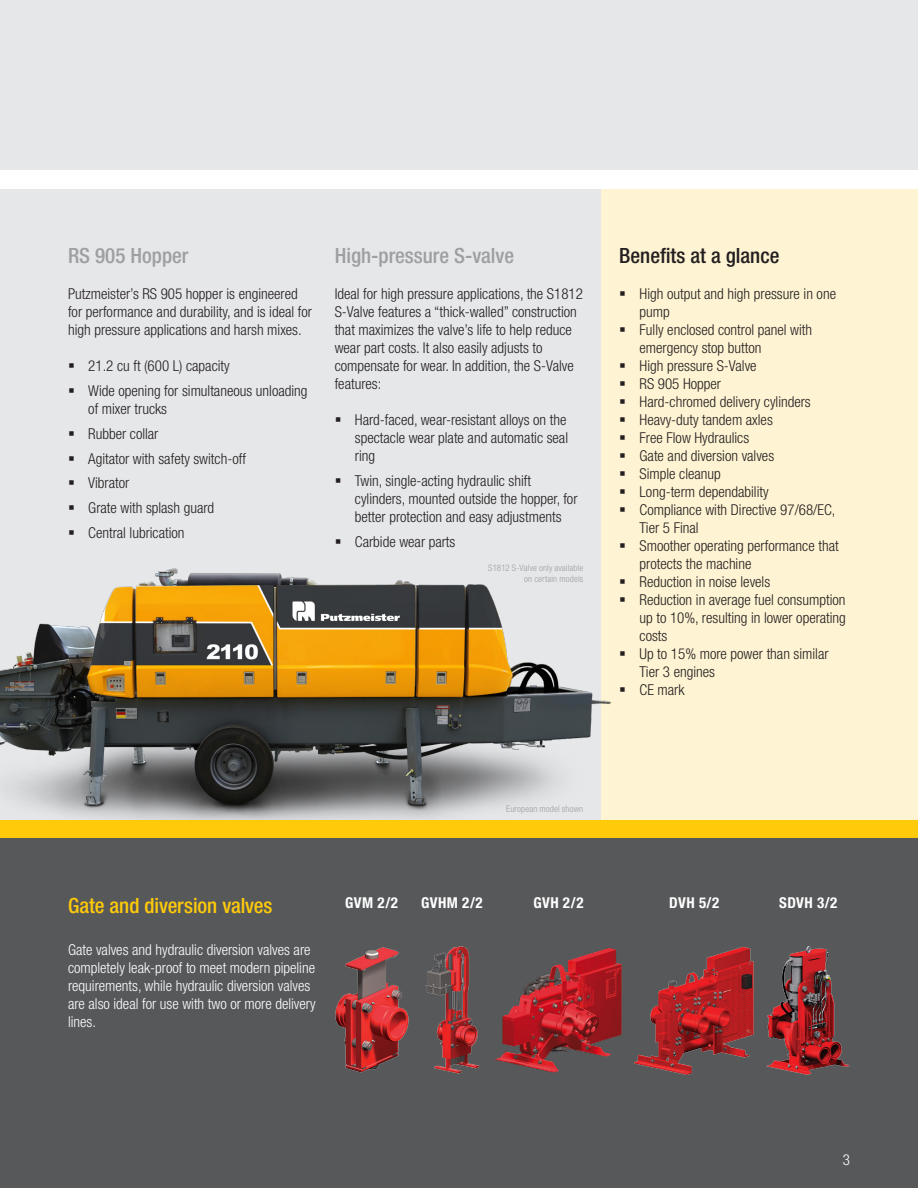
<style>
.page{position:relative;width:918px;height:1188px;background:#fff}
.page>*{position:absolute;margin:0;border:0;box-sizing:border-box;transform-origin:0 0}
.Page_Subheadline_-_Gray{font:500 condensed 21px "Helvetica Neue LT Std";color:#9d9fa2}
.subhead_grey{font:500 condensed 21px "Helvetica Neue LT Pro";letter-spacing:-.005em;color:#feca0a}
.Page_Subheadline_-_Black{font:500 condensed 21px "Helvetica Neue LT Std";color:#231f20}
.Page_Copy{font:300 condensed 15px/18px "Helvetica Neue LT Std";color:#231f20}
.Bullet_Copy_2{font:300 condensed 15px/18px "Helvetica Neue LT Std";color:#fff}
.copy_text_bold{font:700 condensed 15px "Helvetica Neue LT Pro";letter-spacing:.025em;color:#fff}
.Bullet_Copy{font:300 condensed 15px "Helvetica Neue LT Pro";color:#fff}
.t1{font:300 condensed 9px/10.8px "Helvetica Neue LT Std";letter-spacing:.015em;color:#9d9fa2;text-align:right}
</style>
<div class="page">
<div style="left:0;top:189px;width:615px;height:639px;background:#e6e7e9"></div>
<div style="left:601px;top:189px;width:317px;height:999px;background:#fef3d2"></div>
<img style="left:0;top:568px;width:621px;height:253px">
<div style="left:0;top:838px;width:918px;height:350px;background:#57585a"></div>
<div style="left:0;top:821px;width:918px;height:17px;background:#feca0a"></div>
<img style="left:425px;top:947px;width:54px;height:127px">
<img style="left:767px;top:947px;width:83px;height:128px">
<img style="left:335px;top:947px;width:74px;height:126px">
<img style="left:634px;top:947px;width:120px;height:127px">
<img style="left:495px;top:948px;width:127px;height:125px">
<p class="Page_Subheadline_-_Gray" style="left:68px;top:243px;width:122px">RS 905 Hopper</p>
<p class="Page_Copy" style="left:68px;top:285px;width:245px">Putzmeister’s RS 905 hopper is engineered for performance and durability, and is ideal for high pressure applications and harsh mixes.</p>
<p class="Page_Copy" style="left:88px;top:357px;width:143px">21.2 cu ft (600 L) capacity</p>
<p class="Page_Copy" style="left:88px;top:382px;width:221px">Wide opening for simultaneous unloading of mixer trucks</p>
<p class="Page_Copy" style="left:88px;top:424px;width:72px">Rubber collar</p>
<p class="Page_Copy" style="left:88px;top:449px;width:159px">Agitator with safety switch-off</p>
<p class="Page_Copy" style="left:88px;top:474px;width:43px">Vibrator</p>
<p class="Page_Copy" style="left:88px;top:499px;width:128px">Grate with splash guard</p>
<p class="Page_Copy" style="left:88px;top:523px;width:98px">Central lubrication</p>
<p class="Page_Subheadline_-_Gray" style="left:335px;top:243px;width:181px">High-pressure S-valve</p>
<p class="Page_Copy" style="left:335px;top:285px;width:250px">Ideal for high pressure applications, the S1812<br>S-Valve features a “thick-walled” construction that maximizes the valve’s life to help reduce wear part costs. It also easily adjusts to compensate for wear. In addition, the S-Valve features:</p>
<p class="Page_Copy" style="left:355px;top:411px;width:215px;text-align:justify">Hard-faced, wear-resistant alloys on the spectacle wear plate and automatic seal ring</p>
<p class="Page_Copy" style="left:355px;top:472px;width:224px">Twin, single-acting hydraulic shift cylinders, mounted outside the hopper, for better protection and easy adjustments</p>
<p class="Page_Copy" style="left:355px;top:532px;width:102px">Carbide wear parts</p>
<p class="t1" style="left:488px;top:562px;width:97px">S1812 S-Valve only available on certain models</p>
<p class="Page_Subheadline_-_Black" style="left:619px;top:243px;width:162px">Benefits at a glance</p>
<p class="Page_Copy" style="left:640px;top:285px;width:198px">High output and high pressure in one pump</p>
<p class="Page_Copy" style="left:640px;top:321px;width:174px">Fully enclosed control panel with emergency stop button</p>
<p class="Page_Copy" style="left:640px;top:357px;width:119px">High pressure S-Valve</p>
<p class="Page_Copy" style="left:640px;top:375px;width:83px">RS 905 Hopper</p>
<p class="Page_Copy" style="left:640px;top:393px;width:173px">Hard-chromed delivery cylinders</p>
<p class="Page_Copy" style="left:640px;top:411px;width:135px">Heavy-duty tandem axles</p>
<p class="Page_Copy" style="left:640px;top:429px;width:111px">Free Flow Hydraulics</p>
<p class="Page_Copy" style="left:640px;top:447px;width:136px">Gate and diversion valves</p>
<p class="Page_Copy" style="left:640px;top:465px;width:83px">Simple cleanup</p>
<p class="Page_Copy" style="left:640px;top:483px;width:131px">Long-term dependability</p>
<p class="Page_Copy" style="left:640px;top:501px;width:197px">Compliance with Directive 97/68/EC,<br>Tier 5 Final</p>
<p class="Page_Copy" style="left:640px;top:537px;width:201px">Smoother operating performance that protects the machine</p>
<p class="Page_Copy" style="left:640px;top:573px;width:132px">Reduction in noise levels</p>
<p class="Page_Copy" style="left:640px;top:591px;width:208px;text-align:justify">Reduction in average fuel consumption up to 10%, resulting in lower operating costs</p>
<p class="Page_Copy" style="left:640px;top:645px;width:191px">Up to 15% more power than similar<br>Tier 3 engines</p>
<p class="Page_Copy" style="left:640px;top:681px;width:46px">CE mark</p>
<p class="t1" style="left:506px;top:803px;width:79px">European model shown</p>
<p class="subhead_grey" style="left:68px;top:893px;width:206px">Gate and diversion valves</p>
<p class="Bullet_Copy_2" style="left:68px;top:941px;width:249px">Gate valves and hydraulic diversion valves are completely leak-proof to meet modern pipeline requirements, while hydraulic diversion valves are also ideal for use with two or more delivery lines.</p>
<p class="copy_text_bold" style="left:345px;top:894px;width:54px">GVM 2/2</p>
<p class="copy_text_bold" style="left:421px;top:894px;width:63px">GVHM 2/2</p>
<p class="copy_text_bold" style="left:533px;top:894px;width:52px">GVH 2/2</p>
<p class="copy_text_bold" style="left:669px;top:894px;width:51px">DVH 5/2</p>
<p class="copy_text_bold" style="left:779px;top:894px;width:60px">SDVH 3/2</p>
<p class="Bullet_Copy" style="left:843px;top:1151px;width:9px">3</p>
</div>
